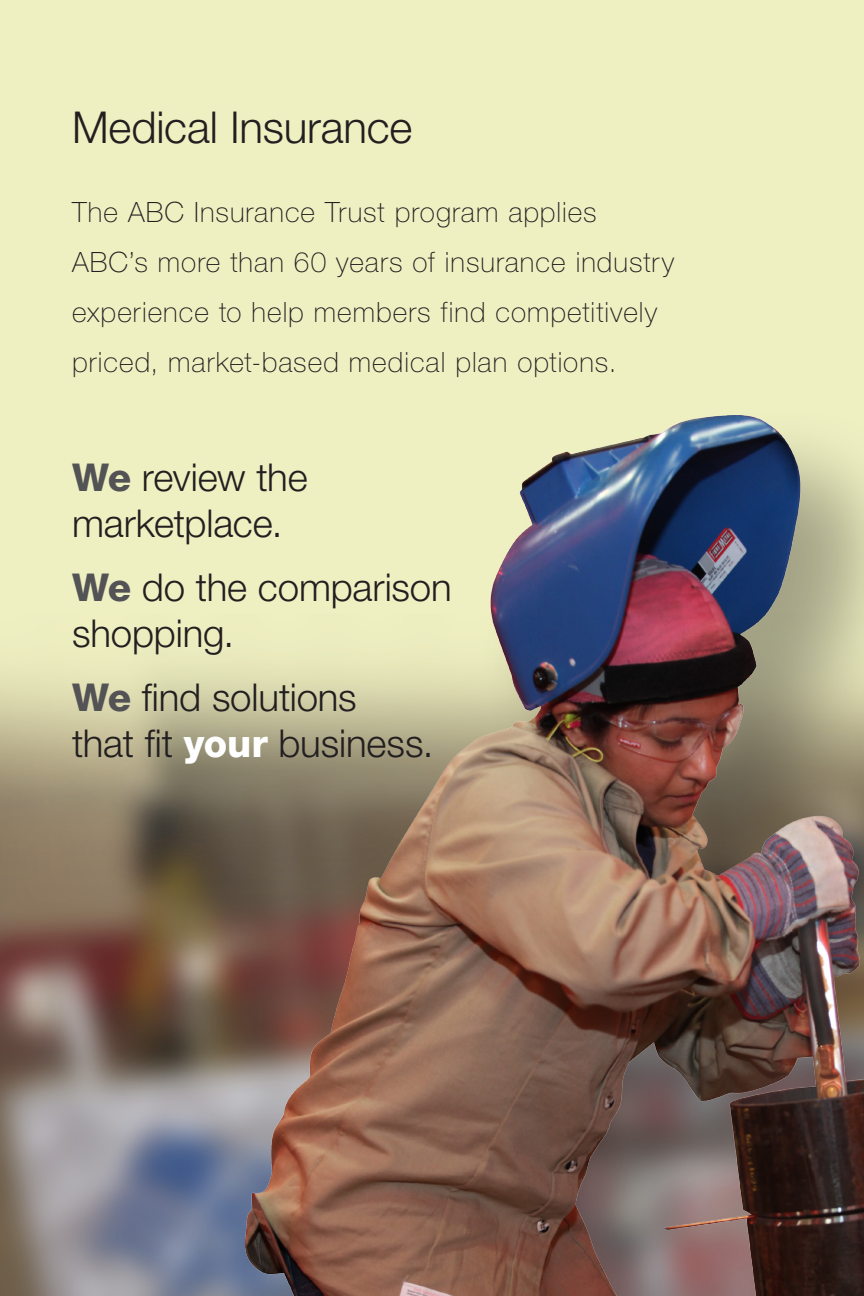
<style>
.page{position:relative;width:864px;height:1296px;background:#fff}
.page>*{position:absolute;margin:0;border:0;box-sizing:border-box;transform-origin:0 0}
.body{font:300 44px "Helvetica Neue LT Std";letter-spacing:-.005em;color:#231f20}
.body-2{font:300 38.4px/46px "Helvetica Neue LT Std";letter-spacing:-.005em;color:#231f20}
.body-3{font:100 28px/50px "Helvetica Neue LT Std";letter-spacing:.035em;color:#231f20}
.s1{font-weight:800;color:#535355}
.s2{font-weight:800;color:#fff}
</style>
<div class="page">
<div style="left:0;top:0;width:864px;height:957px;background:#eff0c2"></div>
<img style="left:0;top:664px;width:234px;height:632px">
<div style="left:234px;top:404px;width:630px;height:892px;background:#231f20;opacity:.37"></div>
<img style="left:246px;top:416px;width:618px;height:880px">
<p class="body" style="left:72px;top:101px;width:342px">Medical Insurance</p>
<p class="body-3" style="left:72px;top:187px;width:604px">The ABC Insurance Trust program applies ABC’s more than 60 years of insurance industry experience to help members find competitively priced, market-based medical plan options.</p>
<p class="body-2" style="left:72px;top:454px;width:237px"><span class="s1">We</span> review the marketplace.</p>
<p class="body-2" style="left:72px;top:564px;width:381px"><span class="s1">We</span> do the comparison shopping.</p>
<p class="body-2" style="left:72px;top:674px;width:363px"><span class="s1">We</span> find solutions<br>that fit <span class="s2">your</span> business.</p>
</div>
